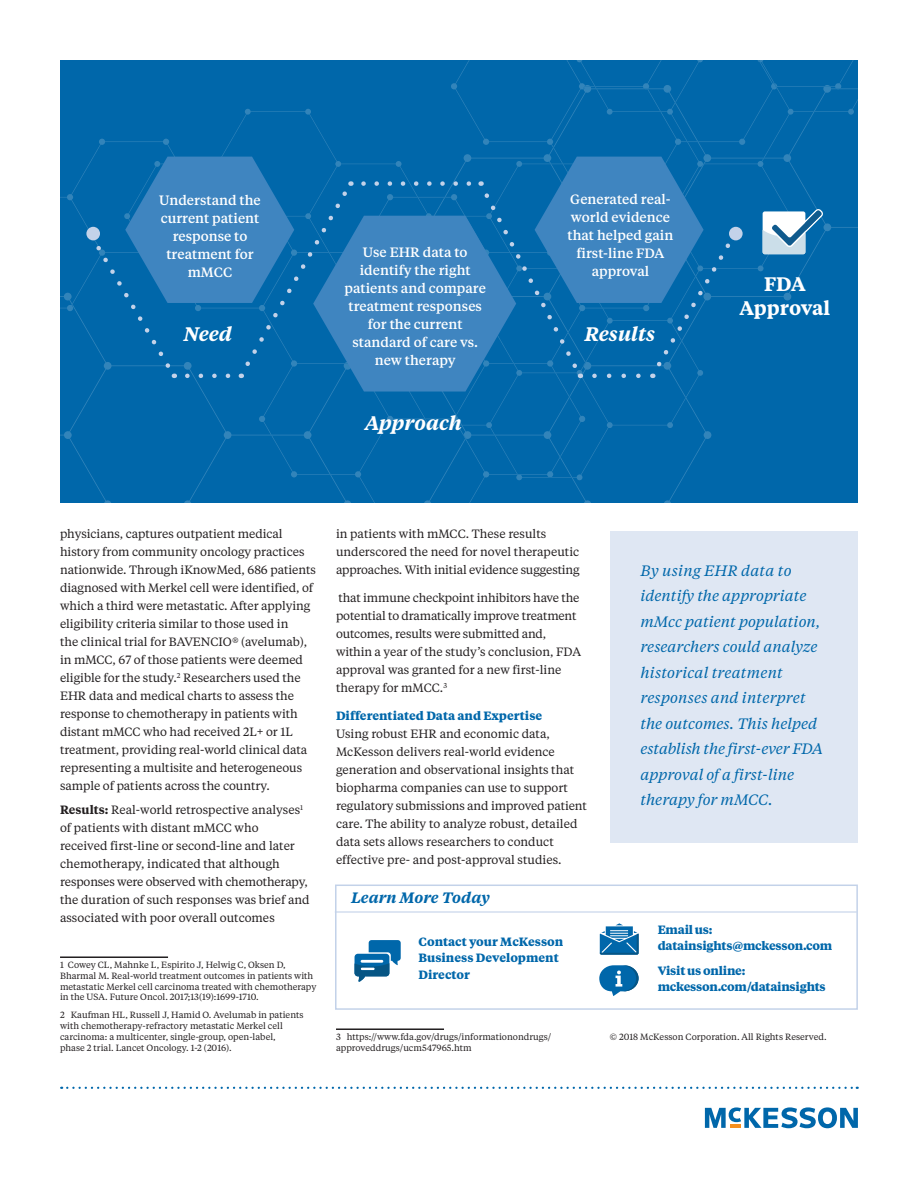
<style>
.page{position:relative;width:918px;height:1188px;background:#fff}
.page>*{position:absolute;margin:0;border:0;box-sizing:border-box;transform-origin:0 0}
.Text_Tiempos_Text_Re{font:italic 600 19.5px "Tiempos Text";letter-spacing:-.005em;color:#fff}
.Text_Tiempos_Text_Re-2{font:600 19.5px "Tiempos Text";letter-spacing:-.005em;color:#fff}
.Text_Tiempos_Text_Re-3{font:italic 15px/25.5px "Tiempos Text";color:#0067aa}
.BU_Subhead_Tiempos_T{font:italic 600 15px "Tiempos Text";color:#0067aa}
.Text_Tiempos_Text_Re-4{font:500 13.5px/18px "Tiempos Text";color:#fff;text-align:center}
.Text_Tiempos_Text_Re-5{font:12px/18px "Tiempos Text";letter-spacing:-.005em;color:#231f20}
.Text_Subhead_Tiempos{font:700 12px/16.5px "Tiempos Text";color:#0067aa}
.Text_Tiempos_Text_Re-6{font:700 12px "Tiempos Text";letter-spacing:-.02em;color:#0067aa}
.Legal_Tiempos_Text_R{font:9px/10.8px "Tiempos Text";color:#231f20}
.s1{font-weight:600}
</style>
<div class="page">
<hr style="left:60px;top:956px;width:108px;height:2px;background:#231f20">
<hr style="left:336px;top:1028px;width:108px;height:2px;background:#231f20">
<div style="left:60px;top:86px;width:780px;height:416px;background:#0067aa"></div>
<div style="left:148px;top:60px;width:710px;height:417px;background:#0067aa"></div>
<svg style="left:61px;top:1087px;width:797px;height:2px"></svg>
<svg style="left:705px;top:1107px;width:153px;height:21px"></svg>
<svg style="left:763px;top:209px;width:60px;height:45px"></svg>
<div style="left:335px;top:885px;width:523px;height:125px;border:2px solid #c3d2e9"></div>
<svg style="left:355px;top:940px;width:46px;height:42px"></svg>
<svg style="left:600px;top:923px;width:39px;height:32px"></svg>
<svg style="left:599px;top:965px;width:40px;height:31px"></svg>
<hr style="left:335px;top:911px;width:522px;height:2px;background:#c3d2e9">
<div style="left:610px;top:531px;width:248px;height:311px;background:#dfe7f3"></div>
<svg style="left:92px;top:157px;width:645px;height:235px;background:#1c74b4"></svg>
<div style="left:86px;top:227px;width:14px;height:13px;background:#c3d2e9;border-radius:50%"></div>
<div style="left:729px;top:227px;width:14px;height:13px;background:#c3d2e9;border-radius:50%"></div>
<p class="Text_Tiempos_Text_Re-4" style="left:567px;top:189px;width:107px">Generated real&shy;world evidence that helped gain first-line FDA approval</p>
<p class="Text_Tiempos_Text_Re-4" style="left:159px;top:190px;width:103px">Understand the current patient response to treatment for mMCC</p>
<p class="Text_Tiempos_Text_Re-4" style="left:345px;top:242px;width:143px">Use EHR data to identify the right patients and compare treatment responses for the current standard of care vs. new therapy</p>
<p class="Text_Tiempos_Text_Re" style="left:184px;top:320px;width:50px">Need</p>
<p class="Text_Tiempos_Text_Re" style="left:584px;top:320px;width:72px">Results</p>
<p class="Text_Tiempos_Text_Re" style="left:365px;top:409px;width:99px">Approach</p>
<p class="Text_Tiempos_Text_Re-2" style="left:764px;top:271px;width:43px">FDA</p>
<p class="Text_Tiempos_Text_Re-2" style="left:740px;top:295px;width:92px">Approval</p>
<p class="Text_Tiempos_Text_Re-5" style="left:60px;top:525px;width:257px">physicians, captures outpatient medical history from community oncology practices nationwide. Through iKnowMed, 686 patients diagnosed with Merkel cell were identified, of which a third were metastatic. After applying eligibility criteria similar to those used in<br>the clinical trial for BAVENCIO® (avelumab), in mMCC, 67 of those patients were deemed eligible for the study.<sup>2</sup> Researchers used the EHR data and medical charts to assess the response to chemotherapy in patients with distant mMCC who had received 2L+ or 1L treatment, providing real-world clinical data representing a multisite and heterogeneous sample of patients across the country.</p>
<p class="Text_Tiempos_Text_Re-5" style="left:60px;top:800px;width:251px"><span class="s1">Results:</span> Real-world retrospective analyses<sup>1 </sup>of patients with distant mMCC who<br>received first-line or second-line and later chemotherapy, indicated that although responses were observed with chemotherapy, the duration of such responses was brief and associated with poor overall outcomes</p>
<p class="Legal_Tiempos_Text_R" style="left:60px;top:959px;width:258px">1 Cowey CL, Mahnke L, Espirito J, Helwig C, Oksen D, Bharmal M. Real-world treatment outcomes in patients with metastatic Merkel cell carcinoma treated with chemotherapy in the USA. Future Oncol. 2017;13(19):1699-1710.</p>
<p class="Legal_Tiempos_Text_R" style="left:60px;top:1009px;width:245px">2 Kaufman HL, Russell J, Hamid O. Avelumab in patients with chemotherapy-refractory metastatic Merkel cell carcinoma: a multicenter, single-group, open-label,</p>
<p class="Legal_Tiempos_Text_R" style="left:60px;top:1042px;width:173px">phase 2 trial. Lancet Oncology. 1-2 (2016).</p>
<p class="Text_Tiempos_Text_Re-5" style="left:336px;top:525px;width:245px">in patients with mMCC. These results underscored the need for novel therapeutic approaches. With initial evidence suggesting</p>
<p class="Text_Tiempos_Text_Re-5" style="left:336px;top:588px;width:247px">that immune checkpoint inhibitors have the potential to dramatically improve treatment outcomes, results were submitted and, within a year of the study’s conclusion, FDA approval was granted for a new first-line therapy for mMCC.<sup>3</sup></p>
<p class="Text_Subhead_Tiempos" style="left:336px;top:707px;width:208px">Differentiated Data and Expertise</p>
<p class="Text_Tiempos_Text_Re-5" style="left:336px;top:724px;width:252px">Using robust EHR and economic data, McKesson delivers real-world evidence generation and observational insights that biopharma companies can use to support regulatory submissions and improved patient care. The ability to analyze robust, detailed data sets allows researchers to conduct effective pre- and post-approval studies.</p>
<p class="BU_Subhead_Tiempos_T" style="left:351px;top:888px;width:140px">Learn More Today</p>
<p class="Text_Subhead_Tiempos" style="left:418px;top:933px;width:146px">Contact your McKesson<br>Business Development<br>Director</p>
<p class="Legal_Tiempos_Text_R" style="left:336px;top:1031px;width:217px">3 https://www.fda.gov/drugs/informationondrugs/</p>
<p class="Legal_Tiempos_Text_R" style="left:336px;top:1042px;width:137px">approveddrugs/ucm547965.htm</p>
<p class="Text_Tiempos_Text_Re-3" style="left:640px;top:557px;width:184px">By using EHR data to identify the appropriate mMcc patient population, researchers could analyze historical treatment responses and interpret the outcomes. This helped establish the first-ever FDA approval of a first-line therapy for mMCC.</p>
<p class="Text_Tiempos_Text_Re-6" style="left:658px;top:921px;width:56px">Email us:</p>
<p class="Text_Tiempos_Text_Re-6" style="left:658px;top:937px;width:176px">datainsights@mckesson.com</p>
<p class="Text_Tiempos_Text_Re-6" style="left:658px;top:962px;width:89px">Visit us online:</p>
<p class="Text_Tiempos_Text_Re-6" style="left:658px;top:979px;width:170px">mckesson.com/datainsights</p>
<p class="Legal_Tiempos_Text_R" style="left:610px;top:1031px;width:218px">© 2018 McKesson Corporation. All Rights Reserved.</p>
</div>
